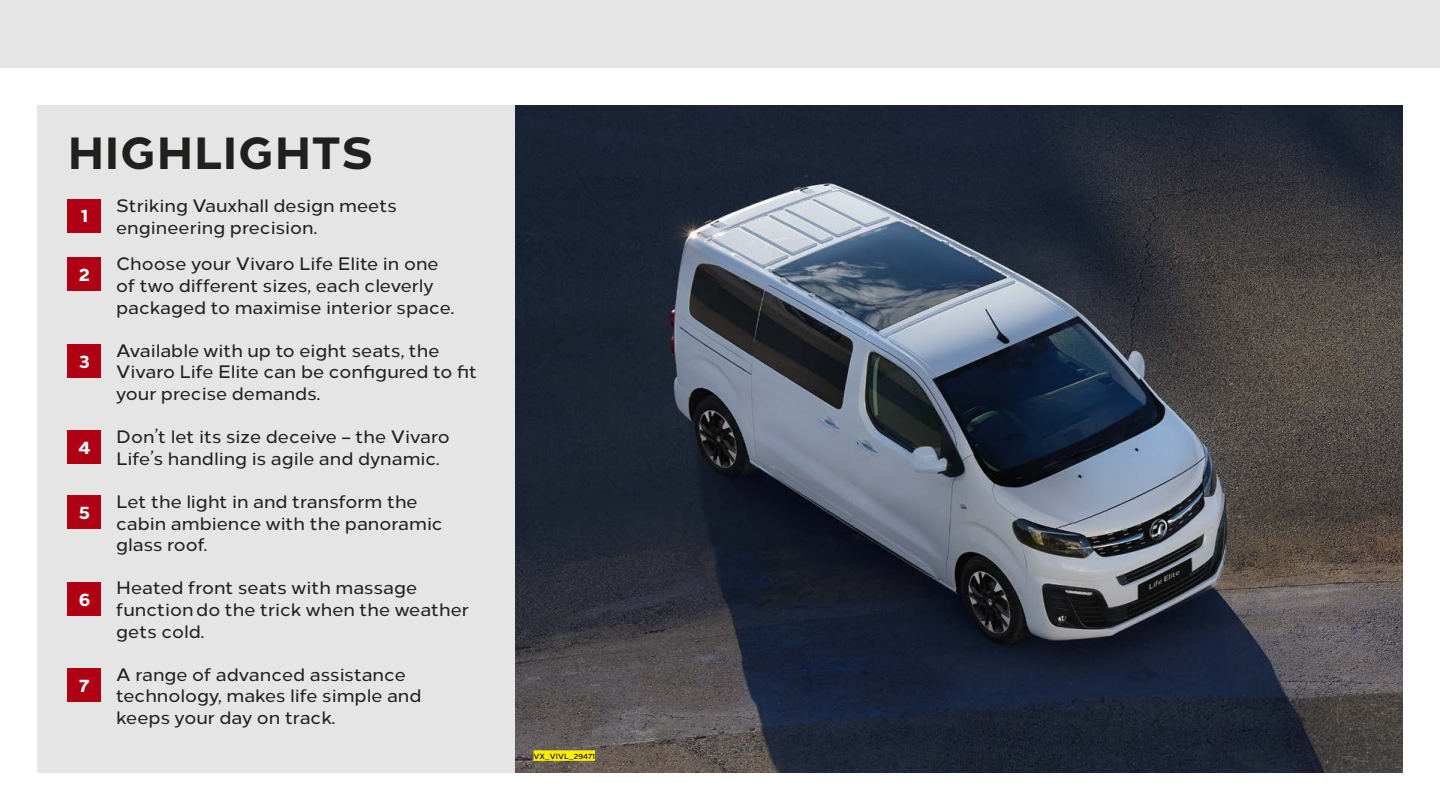
<style>
.page{position:relative;width:1440px;height:810px;background:#fff}
.page>*{position:absolute;margin:0;border:0;box-sizing:border-box;transform-origin:0 0}
.t1{font:800 45px "Vauxhall Neue";letter-spacing:.01em;color:#20201e}
.t2{font:18px/21.6px "Vauxhall Neue";color:#20201e}
.t3{font:800 18px "Vauxhall Neue";color:#fff}
.t4{font:7.5px "Vauxhall Neue";color:#000}
</style>
<div class="page">
<img style="left:515px;top:105px;width:887px;height:667px">
<div style="left:38px;top:105px;width:477px;height:667px;background:#e5e5e5"></div>
<div style="left:68px;top:199px;width:33px;height:33px;background:#af0014"></div>
<div style="left:68px;top:258px;width:33px;height:33px;background:#af0014"></div>
<div style="left:68px;top:344px;width:33px;height:34px;background:#af0014"></div>
<div style="left:68px;top:430px;width:33px;height:34px;background:#af0014"></div>
<div style="left:68px;top:495px;width:33px;height:34px;background:#af0014"></div>
<div style="left:68px;top:582px;width:33px;height:34px;background:#af0014"></div>
<div style="left:68px;top:668px;width:33px;height:34px;background:#af0014"></div>
<div style="left:0;top:0;width:1440px;height:68px;background:#e5e5e5"></div>
<div style="left:533px;top:750px;width:62px;height:11px;background:#ffed00"></div>
<h1 class="t1" style="left:68px;top:115px;width:307px">HIGHLIGHTS</h1>
<p class="t3" style="left:81px;top:201px;width:9px">1</p>
<p class="t3" style="left:79px;top:260px;width:12px">2</p>
<p class="t3" style="left:79px;top:346px;width:13px">3</p>
<p class="t3" style="left:78px;top:433px;width:14px">4</p>
<p class="t3" style="left:79px;top:498px;width:13px">5</p>
<p class="t3" style="left:79px;top:584px;width:13px">6</p>
<p class="t3" style="left:79px;top:670px;width:12px">7</p>
<p class="t2" style="left:116px;top:193px;width:282px">Striking Vauxhall design meets engineering precision.</p>
<p class="t2" style="left:116px;top:252px;width:340px">Choose your Vivaro Life Elite in one of two different sizes, each cleverly packaged to maximise interior space.</p>
<p class="t2" style="left:116px;top:338px;width:362px">Available with up to eight seats, the<br>Vivaro Life Elite can be configured to fit your precise demands.</p>
<p class="t2" style="left:116px;top:424px;width:335px">Don’t let its size deceive – the Vivaro<br>Life’s handling is agile and dynamic.</p>
<p class="t2" style="left:116px;top:489px;width:328px">Let the light in and transform the cabin ambience with the panoramic glass roof.</p>
<p class="t2" style="left:116px;top:576px;width:354px">Heated front seats with massage functiondo the trick when the weather gets cold.</p>
<p class="t2" style="left:116px;top:662px;width:307px">A range of advanced assistance technology, makes life simple and keeps your day on track.</p>
<p class="t4" style="left:533px;top:750px;width:63px">VX_VIVL_29471</p>
</div>
